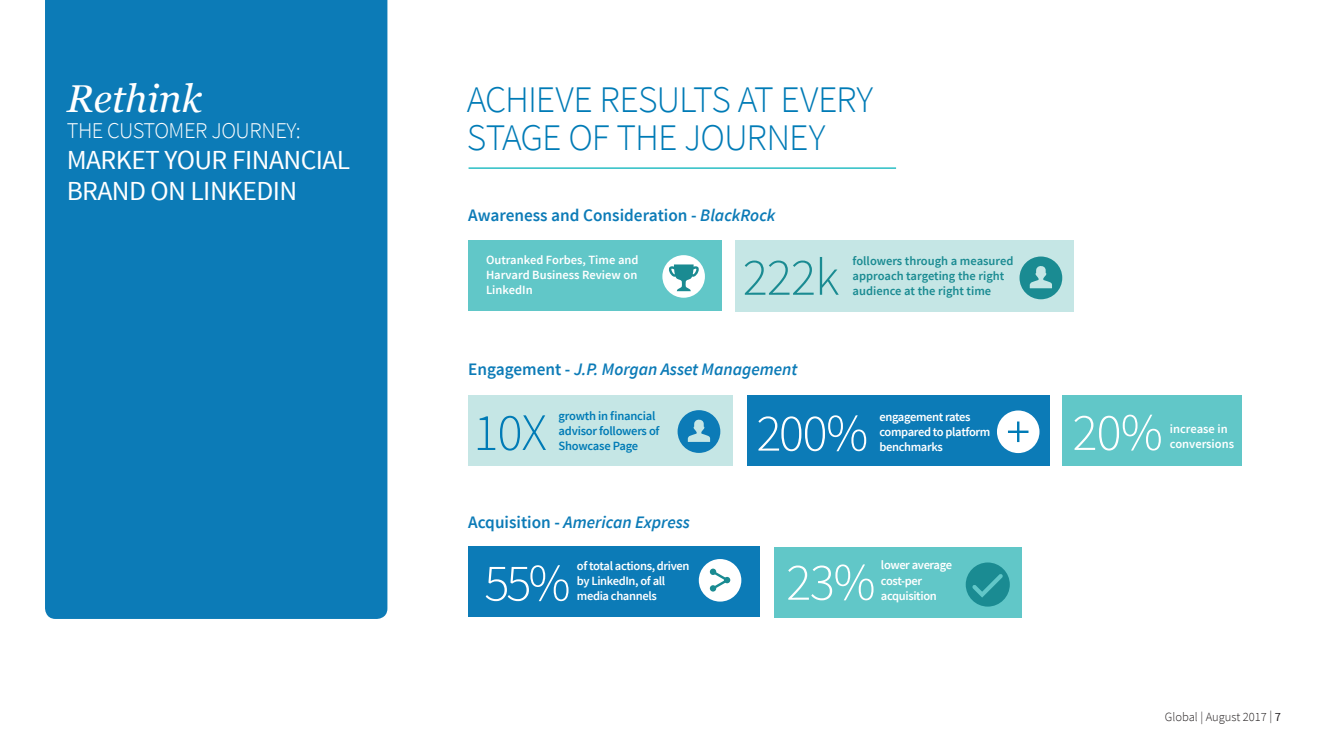
<style>
.page{position:relative;width:1326px;height:745px;background:#fff}
.page>*{position:absolute;margin:0;border:0;box-sizing:border-box;transform-origin:0 0}
.t1{font:300 52.5px "Source Sans Pro";letter-spacing:-.03em;color:#fff}
.t2{font:300 52.5px "Source Sans Pro";color:#1a8b92}
.t3{font:300 52.5px "Source Sans Pro";color:#007bb6}
.t4{font:italic 38.75px "Georgia";color:#fff}
.t5{font:300 37.5px/38.8px "Source Sans Pro";letter-spacing:-.03em;color:#007bb6}
.t6{font:27.5px/31.2px "Source Sans Pro";letter-spacing:-.02em;color:#fff}
.t7{font:300 22.5px "Source Sans Pro";letter-spacing:-.02em;color:#fff}
.t8{font:italic 600 17.5px "Source Sans Pro";color:#0c7bb7}
.t9{font:600 17.5px "Source Sans Pro";color:#0c7bb7}
.t10{font:600 12.5px/15px "Source Sans Pro";letter-spacing:-.03em;color:#fff}
.t11{font:600 12.5px/15px "Source Sans Pro";color:#1a8b92}
.t12{font:600 12.5px/15px "Source Sans Pro";letter-spacing:-.02em;color:#007bb6}
.t13{font:600 12.5px/15px "Source Sans Pro";color:#fff}
.t14{font:300 12.5px "Source Sans Pro";color:#231f20}
.s1{font-style:italic}
.s2{font-style:normal}
.s3{font-weight:400}
</style>
<div class="page">
<div style="left:1062px;top:394px;width:179px;height:71px;background:#61c7c8"></div>
<div style="left:774px;top:546px;width:247px;height:71px;background:#61c7c8"></div>
<div style="left:468px;top:546px;width:291px;height:71px;background:#0c7bb7"></div>
<div style="left:698px;top:558px;width:43px;height:43px;background:#fff;border-radius:50%"></div>
<svg style="left:709px;top:568px;width:21px;height:23px"></svg>
<div style="left:735px;top:240px;width:339px;height:72px;background:#c5e6e5"></div>
<div style="left:468px;top:394px;width:264px;height:71px;background:#c5e6e5"></div>
<div style="left:468px;top:240px;width:253px;height:70px;background:#61c7c8"></div>
<div style="left:747px;top:394px;width:302px;height:71px;background:#0c7bb7"></div>
<div style="left:662px;top:255px;width:43px;height:42px;background:#fff;border-radius:50%"></div>
<div style="left:45px;top:0;width:342px;height:618px;background:#0c7bb7"></div>
<hr style="left:468px;top:167px;width:428px;height:2px;background:#00b2b9">
<svg style="left:965px;top:562px;width:44px;height:44px"></svg>
<svg style="left:669px;top:264px;width:30px;height:27px"></svg>
<div style="left:1019px;top:256px;width:43px;height:43px;background:#1a8b92;border-radius:50%"></div>
<svg style="left:1029px;top:266px;width:22px;height:22px"></svg>
<div style="left:677px;top:410px;width:43px;height:42px;background:#0c7bb7;border-radius:50%"></div>
<svg style="left:687px;top:419px;width:23px;height:22px"></svg>
<div style="left:996px;top:410px;width:43px;height:43px;background:#fff;border-radius:50%"></div>
<svg style="left:1008px;top:421px;width:20px;height:21px"></svg>
<h2 class="t4" style="left:67px;top:70px;width:137px">Rethink</h2>
<h3 class="t7" style="left:67px;top:117px;width:235px">THE CUSTOMER JOURNEY:</h3>
<h3 class="t6" style="left:67px;top:145px;width:285px">MARKET YOUR FINANCIAL<br>BRAND ON LINKEDIN</h3>
<h3 class="t5" style="left:466px;top:80px;width:408px">ACHIEVE RESULTS AT EVERY<br>STAGE OF THE JOURNEY</h3>
<h3 class="t9" style="left:468px;top:204px;width:309px">Awareness and Consideration - <span class="s1">BlackRock</span></h3>
<p class="t10" style="left:486px;top:253px;width:154px;text-align:justify">Outranked Forbes, Time and Harvard Business Review on LinkedIn</p>
<h1 class="t2" style="left:742px;top:245px;width:98px">222k</h1>
<p class="t11" style="left:852px;top:253px;width:162px">followers through a measured approach targeting the right audience at the right time</p>
<h3 class="t8" style="left:468px;top:358px;width:331px"><span class="s2">Engagement -</span> J.P. Morgan Asset Management</h3>
<h1 class="t3" style="left:473px;top:400px;width:75px">10X</h1>
<p class="t12" style="left:558px;top:408px;width:102px">growth in financial advisor followers of<br>Showcase Page</p>
<h1 class="t1" style="left:756px;top:401px;width:113px">200%</h1>
<p class="t10" style="left:879px;top:409px;width:112px">engagement rates compared to platform benchmarks</p>
<h3 class="t8" style="left:468px;top:510px;width:223px"><span class="s2">Acquisition -</span> American Express</h3>
<p class="t10" style="left:577px;top:558px;width:114px">of total actions, driven by LinkedIn, of all media channels</p>
<p class="t10" style="left:880px;top:557px;width:72px">lower average cost-per acquisition</p>
<h1 class="t1" style="left:484px;top:550px;width:88px">55%</h1>
<h1 class="t1" style="left:786px;top:550px;width:91px">23%</h1>
<h1 class="t1" style="left:1072px;top:400px;width:92px">20%</h1>
<p class="t13" style="left:1169px;top:421px;width:66px">increase in conversions</p>
<p class="t14" style="left:1164px;top:708px;width:118px">Global | August 2017 | <span class="s3">7</span></p>
</div>
